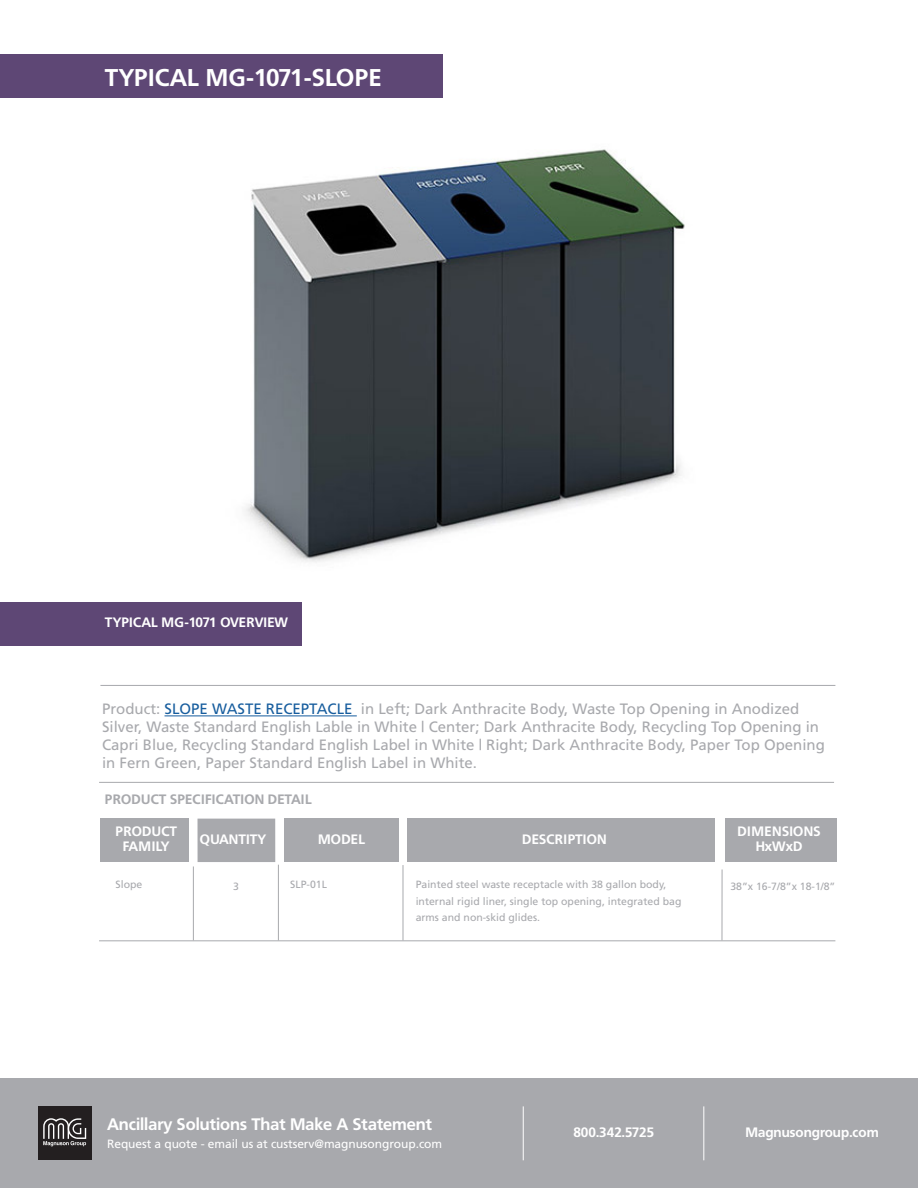
<style>
.page{position:relative;width:918px;height:1188px;background:#fff}
.page>*{position:absolute;margin:0;border:0;box-sizing:border-box;transform-origin:0 0}
.t1{font:700 24px "Frutiger BQ";letter-spacing:.01em;color:#fff}
.t2{font:700 16.5px "Frutiger BQ";color:#fff}
.t3{font:15px/18px "Frutiger";color:#a8a9ad}
.t4{font:700 13.5px "Frutiger BQ";color:#fff}
.t5{font:700 13.5px/15px "Frutiger BQ";letter-spacing:.02em;color:#fff;text-align:center}
.t6{font:700 13.5px "Frutiger BQ";letter-spacing:.02em;color:#a8a9ad}
.t7{font:12px "Frutiger";letter-spacing:-.005em;color:#fff}
.t8{font:10.5px/16.5px "Frutiger";color:#a8a9ad}
.s1{color:#175d9e}
</style>
<div class="page">
<div style="left:0;top:54px;width:443px;height:43px;background:#5e4775"></div>
<div style="left:0;top:1079px;width:918px;height:109px;background:#a8a9ad"></div>
<div style="left:38px;top:1106px;width:54px;height:54px;background:#231f20"></div>
<svg style="left:43px;top:1118px;width:43px;height:28px"></svg>
<hr style="left:523px;top:1106px;width:1px;height:54px;background:#fff">
<hr style="left:703px;top:1106px;width:1px;height:54px;background:#fff">
<div style="left:0;top:602px;width:301px;height:43px;background:#5e4775"></div>
<hr style="left:165px;top:716px;width:192px;height:1px;background:#175d9e">
<hr style="left:99px;top:782px;width:735px;height:1px;background:#a8a9ad">
<hr style="left:100px;top:685px;width:735px;height:1px;background:#a8a9ad">
<div style="left:100px;top:819px;width:89px;height:43px;background:#a8a9ad"></div>
<div style="left:285px;top:819px;width:114px;height:43px;background:#a8a9ad"></div>
<div style="left:407px;top:819px;width:308px;height:43px;background:#a8a9ad"></div>
<div style="left:725px;top:819px;width:112px;height:43px;background:#a8a9ad"></div>
<div style="left:198px;top:819px;width:77px;height:43px;background:#a8a9ad"></div>
<hr style="left:99px;top:940px;width:736px;height:1px;background:#a8a9ad">
<hr style="left:193px;top:867px;width:1px;height:73px;background:#a8a9ad">
<hr style="left:278px;top:865px;width:1px;height:75px;background:#a8a9ad">
<hr style="left:722px;top:870px;width:1px;height:70px;background:#a8a9ad">
<hr style="left:403px;top:865px;width:1px;height:75px;background:#a8a9ad">
<img style="left:245px;top:149px;width:440px;height:414px">
<p class="t1" style="left:105px;top:63px;width:278px">TYPICAL MG-1071-SLOPE</p>
<p class="t4" style="left:105px;top:614px;width:185px">TYPICAL MG-1071 OVERVIEW</p>
<p class="t3" style="left:102px;top:700px;width:724px">Product: <span class="s1">SLOPE WASTE RECEPTACLE</span> in Left; Dark Anthracite Body, Waste Top Opening in Anodized Silver, Waste Standard English Lable in White | Center; Dark Anthracite Body, Recycling Top Opening in Capri Blue, Recycling Standard English Label in White | Right; Dark Anthracite Body, Paper Top Opening in Fern Green, Paper Standard English Label in White.</p>
<p class="t6" style="left:105px;top:791px;width:209px">PRODUCT SPECIFICATION DETAIL</p>
<p class="t5" style="left:116px;top:824px;width:63px">PRODUCT<br>FAMILY</p>
<p class="t4" style="left:200px;top:831px;width:68px">QUANTITY</p>
<p class="t4" style="left:318px;top:831px;width:49px">MODEL</p>
<p class="t5" style="left:522px;top:832px;width:86px">DESCRIPTION</p>
<p class="t5" style="left:738px;top:824px;width:85px">DIMENSIONS</p>
<p class="t4" style="left:756px;top:838px;width:48px">HxWxD</p>
<p class="t8" style="left:116px;top:876px;width:28px">Slope</p>
<p class="t8" style="left:233px;top:878px;width:7px">3</p>
<p class="t8" style="left:290px;top:876px;width:38px">SLP-01L</p>
<p class="t8" style="left:416px;top:876px;width:252px">Painted steel waste receptacle with 38 gallon body,</p>
<p class="t8" style="left:730px;top:878px;width:107px">38”x 16-7/8”x 18-1/8”</p>
<p class="t8" style="left:416px;top:893px;width:267px">internal rigid liner, single top opening, integrated bag arms and non-skid glides.</p>
<p class="t2" style="left:107px;top:1114px;width:326px">Ancillary Solutions That Make A Statement</p>
<p class="t4" style="left:573px;top:1125px;width:82px">800.342.5725</p>
<p class="t4" style="left:745px;top:1125px;width:135px">Magnusongroup.com</p>
<p class="t7" style="left:107px;top:1137px;width:337px">Request a quote - email us at custserv@magnusongroup.com</p>
</div>
